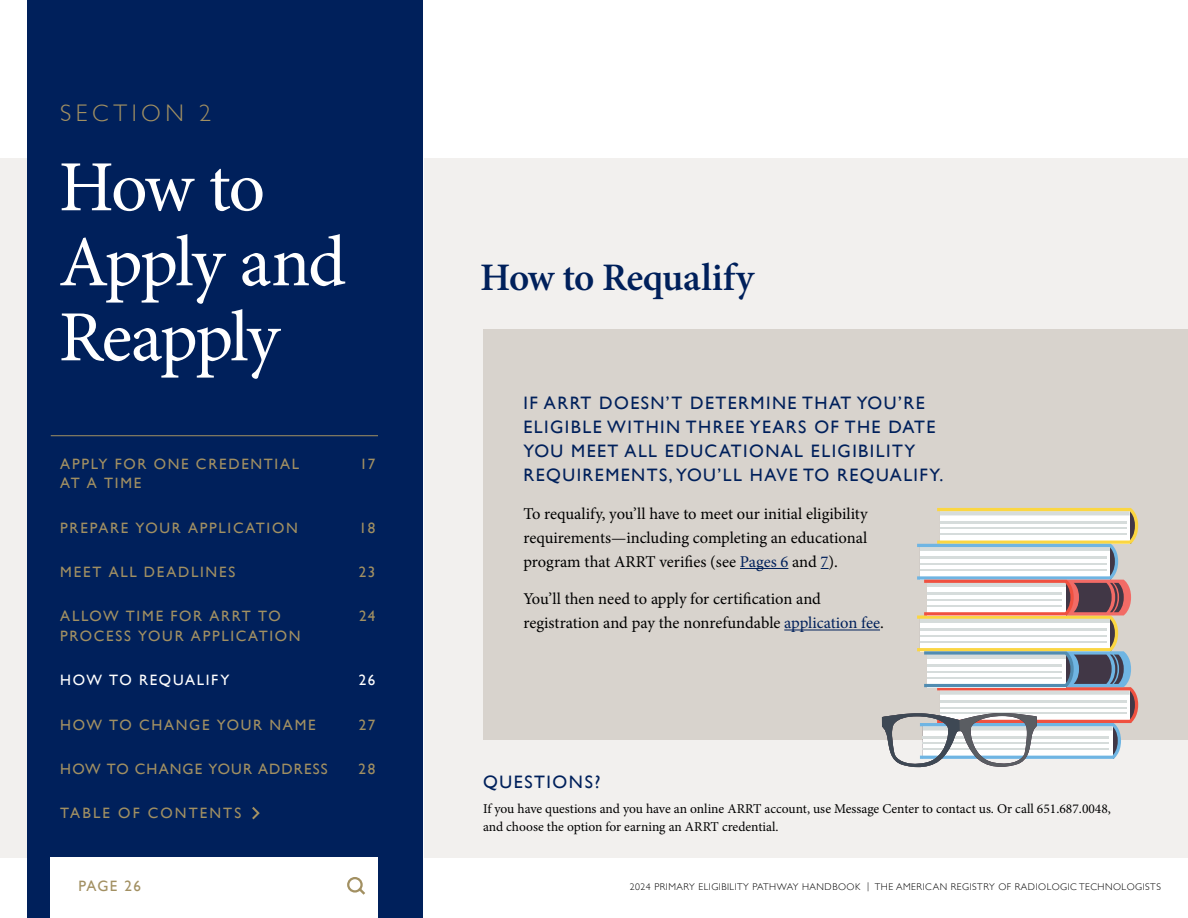
<style>
.page{position:relative;width:1188px;height:918px;background:#fff}
.page>*{position:absolute;margin:0;border:0;box-sizing:border-box;transform-origin:0 0}
.t1{font:72px/75px "Minion Pro";letter-spacing:-.03em;color:#fff}
.t2{font:600 39px "Minion Pro";letter-spacing:-.015em;color:#00205b}
.t3{font:300 24px "Gill Sans";color:#a29062}
.t4{font:18px/24px "Gill Sans";letter-spacing:.08em;color:#00205b}
.t5{font:16.5px/24px "Minion Pro";color:#000;text-align:justify}
.t6{font:15px "Gill Sans";letter-spacing:.115em;color:#a29062}
.t7{font:15px "Gill Sans";letter-spacing:.075em;color:#a29062}
.t8{font:15px "Gill Sans";letter-spacing:.11em;color:#fff}
.t9{font:15px "Gill Sans";letter-spacing:.14em;color:#a29062}
.t10{font:13.5px/18px "Minion Pro";color:#000}
.t11{font:300 9.75px "Gill Sans";letter-spacing:.05em;color:#000}
.s1{color:#00205b}
</style>
<div class="page">
<div style="left:27px;top:0;width:396px;height:918px;background:#00205b"></div>
<div style="left:51px;top:858px;width:327px;height:60px;background:#fff"></div>
<hr style="left:51px;top:435px;width:327px;height:1px;background:#a29062">
<svg style="left:252px;top:807px;width:8px;height:12px"></svg>
<svg style="left:347px;top:877px;width:18px;height:18px"></svg>
<div style="left:424px;top:158px;width:764px;height:700px;background:#f2f0ee"></div>
<div style="left:0;top:158px;width:26px;height:700px;background:#f2f0ee"></div>
<div style="left:483px;top:329px;width:705px;height:411px;background:#d8d3cd"></div>
<hr style="left:740px;top:568px;width:48px;height:1px;background:#00205b">
<hr style="left:784px;top:630px;width:96px;height:1px;background:#00205b">
<svg style="left:882px;top:508px;width:256px;height:260px"></svg>
<h3 class="t3" style="left:60px;top:94px;width:31px">SECTI</h3>
<h3 class="t3" style="left:141px;top:94px;width:72px">ON 2</h3>
<h1 class="t1" style="left:59px;top:150px;width:289px">How to<br>Apply and<br>Reapply</h1>
<p class="t6" style="left:60px;top:455px;width:240px">APPLY FOR ONE CREDENTIAL</p>
<p class="t6" style="left:360px;top:455px;width:17px">17</p>
<p class="t6" style="left:60px;top:475px;width:83px">AT A TIME</p>
<p class="t6" style="left:60px;top:519px;width:239px">PREPARE YOUR APPLICATION</p>
<p class="t6" style="left:359px;top:519px;width:18px">18</p>
<p class="t6" style="left:60px;top:563px;width:177px">MEET ALL DEADLINES</p>
<p class="t6" style="left:359px;top:563px;width:18px">23</p>
<p class="t6" style="left:60px;top:608px;width:222px">ALLOW TIME FOR ARRT TO</p>
<p class="t6" style="left:359px;top:608px;width:18px">24</p>
<p class="t6" style="left:60px;top:627px;width:242px">PROCESS YOUR APPLICATION</p>
<p class="t8" style="left:60px;top:671px;width:171px">HOW TO REQUALIFY</p>
<p class="t8" style="left:359px;top:671px;width:18px">26</p>
<p class="t6" style="left:60px;top:716px;width:257px">HOW TO CHANGE YOUR NAME</p>
<p class="t6" style="left:359px;top:716px;width:18px">27</p>
<p class="t7" style="left:60px;top:760px;width:269px">HOW TO CHANGE YOUR ADDRESS</p>
<p class="t6" style="left:359px;top:760px;width:18px">28</p>
<p class="t9" style="left:60px;top:804px;width:183px">TABLE OF CONTENTS</p>
<p class="t6" style="left:79px;top:877px;width:64px">PAGE 26</p>
<h2 class="t2" style="left:480px;top:250px;width:276px">How to Requalify</h2>
<p class="t4" style="left:524px;top:391px;width:421px">IF ARRT DOESN’T DETERMINE THAT YOU’RE ELIGIBLE WITHIN THREE YEARS OF THE DATE YOU MEET ALL EDUCATIONAL ELIGIBILITY REQUIREMENTS, YOU’LL HAVE TO REQUALIFY.</p>
<p class="t5" style="left:524px;top:502px;width:346px">To requalify, you’ll have to meet our initial eligibility requirements—including completing an educational program that ARRT verifies (see <span class="s1">Pages 6</span> and <span class="s1">7</span>).</p>
<p class="t5" style="left:524px;top:587px;width:362px">You’ll then need to apply for certification and registration and pay the nonrefundable <span class="s1">application fee</span>.</p>
<p class="t4" style="left:483px;top:770px;width:119px">QUESTIONS?</p>
<p class="t10" style="left:483px;top:799px;width:630px">If you have questions and you have an online ARRT account, use Message Center to contact us. Or call 651.687.0048, and choose the option for earning an ARRT credential.</p>
<p class="t11" style="left:630px;top:879px;width:533px">2024 PRIMARY ELIGIBILITY PATHWAY HANDBOO K | THE AMERICAN REGISTRY OF RADIOLOGIC TECHNOLOGISTS</p>
</div>
